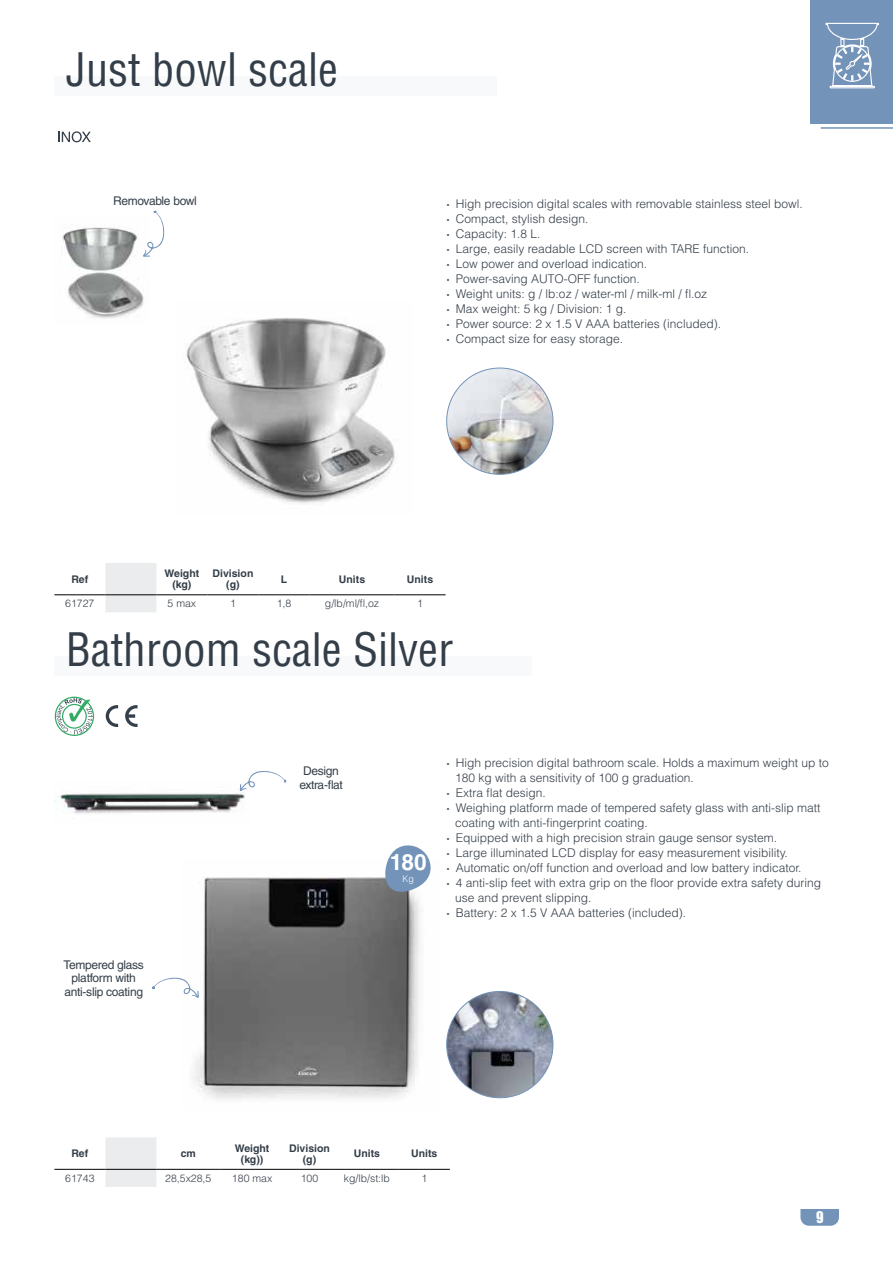
<style>
.page{position:relative;width:893px;height:1263px;background:#fff}
.page>*{position:absolute;margin:0;border:0;box-sizing:border-box;transform-origin:0 0}
.t1{font:condensed 45px "Helvetica LT Std";color:#343e48}
.t2{font:700 22.5px "Helvetica LT Std";color:#fff}
.t3{font:15px "Helvetica Inserat LT Std";color:#fff}
.t4{font:300 12px/15px "Helvetica LT Std";color:#343e48}
.t5{font:12px/13.5px "Helvetica LT Std";letter-spacing:-.025em;color:#343e48;text-align:center}
.t6{font:700 10.5px/10.8px "Helvetica LT Std";color:#343e48;text-align:center}
.t7{font:300 10.5px "Helvetica LT Std";color:#343e48}
.t8{font:300 9px "Helvetica LT Std";color:#fff}
.s1{font-weight:700}
</style>
<div class="page">
<div style="left:810px;top:0;width:83px;height:124px;background:#7493b9"></div>
<hr style="left:821px;top:127px;width:72px;height:2px;background:#7493b9">
<svg style="left:825px;top:22px;width:54px;height:67px"></svg>
<svg style="left:58px;top:131px;width:33px;height:11px"></svg>
<div style="left:54px;top:117px;width:41px;height:41px;border:1px solid #fff;border-radius:6px"></div>
<img style="left:186px;top:318px;width:209px;height:186px">
<img style="left:62px;top:227px;width:82px;height:92px">
<img style="left:447px;top:368px;width:106px;height:106px;border-radius:53px">
<div style="left:54px;top:76px;width:442px;height:20px;background:#f8f9fb"></div>
<div style="left:54px;top:656px;width:477px;height:19px;background:#f8f9fb"></div>
<svg style="left:54px;top:696px;width:41px;height:40px"></svg>
<svg style="left:106px;top:705px;width:12px;height:22px"></svg>
<svg style="left:125px;top:705px;width:13px;height:22px"></svg>
<div style="left:101px;top:696px;width:41px;height:41px;border:1px solid #fff;border-radius:6px"></div>
<img style="left:192px;top:877px;width:228px;height:222px">
<img style="left:54px;top:788px;width:191px;height:26px">
<img style="left:447px;top:991px;width:106px;height:107px;border-radius:53px">
<svg style="left:152px;top:977px;width:47px;height:21px"></svg>
<svg style="left:240px;top:771px;width:46px;height:20px"></svg>
<svg style="left:383px;top:845px;width:48px;height:50px"></svg>
<div style="left:105px;top:563px;width:51px;height:49px;background:#ebeced"></div>
<hr style="left:54px;top:594px;width:51px;height:1px;background:#000">
<hr style="left:105px;top:594px;width:51px;height:1px;background:#000">
<hr style="left:156px;top:594px;width:51px;height:1px;background:#000">
<hr style="left:207px;top:594px;width:51px;height:1px;background:#000">
<hr style="left:258px;top:594px;width:52px;height:1px;background:#000">
<hr style="left:310px;top:594px;width:85px;height:1px;background:#000">
<hr style="left:395px;top:594px;width:51px;height:1px;background:#000">
<div style="left:105px;top:1137px;width:51px;height:50px;background:#ebeced"></div>
<hr style="left:54px;top:1169px;width:51px;height:1px;background:#000">
<hr style="left:105px;top:1169px;width:51px;height:1px;background:#000">
<hr style="left:156px;top:1169px;width:64px;height:1px;background:#000">
<hr style="left:220px;top:1169px;width:64px;height:1px;background:#000">
<hr style="left:284px;top:1169px;width:51px;height:1px;background:#000">
<hr style="left:335px;top:1169px;width:64px;height:1px;background:#000">
<hr style="left:399px;top:1169px;width:51px;height:1px;background:#000">
<svg style="left:800px;top:1209px;width:39px;height:17px"></svg>
<svg style="left:143px;top:211px;width:22px;height:46px"></svg>
<h1 class="t1" style="left:66px;top:42px;width:274px">Just bowl scale</h1>
<p class="t5" style="left:113px;top:194px;width:85px">Removable bowl</p>
<p class="t4" style="left:446px;top:196px;width:358px"><span class="s1">·</span> High precision digital scales with removable stainless steel bowl. <span class="s1">·</span> Compact, stylish design.<br><span class="s1">·</span> Capacity: 1.8 L.<br><span class="s1">·</span> Large, easily readable LCD screen with TARE function.<br><span class="s1">·</span> Low power and overload indication.<br><span class="s1">·</span> Power-saving AUTO-OFF function.<br><span class="s1">·</span> Weight units: g / lb:oz / water-ml / milk-ml / fl.oz<br><span class="s1">·</span> Max weight: 5 kg / Division: 1 g.<br><span class="s1">·</span> Power source: 2 x 1.5 V AAA batteries (included).<br><span class="s1">·</span> Compact size for easy storage.</p>
<p class="t6" style="left:72px;top:573px;width:18px">Ref</p>
<p class="t6" style="left:165px;top:568px;width:36px">Weight (kg)</p>
<p class="t6" style="left:213px;top:568px;width:42px">Division (g)</p>
<p class="t6" style="left:281px;top:573px;width:8px">L</p>
<p class="t6" style="left:339px;top:573px;width:28px">Units</p>
<p class="t6" style="left:407px;top:573px;width:28px">Units</p>
<p class="t7" style="left:65px;top:597px;width:31px">61727</p>
<p class="t7" style="left:168px;top:597px;width:30px">5 max</p>
<p class="t7" style="left:230px;top:597px;width:7px">1</p>
<p class="t7" style="left:277px;top:597px;width:16px">1,8</p>
<p class="t7" style="left:325px;top:597px;width:56px">g/lb/ml/fl,oz</p>
<p class="t7" style="left:417px;top:597px;width:7px">1</p>
<h1 class="t1" style="left:66px;top:621px;width:389px">Bathroom scale Silver</h1>
<p class="t5" style="left:64px;top:958px;width:82px">Tempered glass platform with anti-slip coating</p>
<p class="t5" style="left:299px;top:764px;width:45px">Design extra-flat</p>
<h2 class="t2" style="left:390px;top:848px;width:38px">180</h2>
<p class="t8" style="left:402px;top:873px;width:13px">Kg</p>
<p class="t4" style="left:446px;top:755px;width:384px"><span class="s1">·</span> High precision digital bathroom scale. Holds a maximum weight up to</p>
<p class="t4" style="left:455px;top:770px;width:240px">180 kg with a sensitivity of 100 g graduation.</p>
<p class="t4" style="left:446px;top:785px;width:101px"><span class="s1">·</span> Extra flat design.</p>
<p class="t4" style="left:446px;top:800px;width:375px"><span class="s1">·</span> Weighing platform made of tempered safety glass with anti-slip matt</p>
<p class="t4" style="left:455px;top:815px;width:194px">coating with anti-fingerprint coating.</p>
<p class="t4" style="left:446px;top:830px;width:332px"><span class="s1">·</span> Equipped with a high precision strain gauge sensor system.</p>
<p class="t4" style="left:446px;top:845px;width:343px"><span class="s1">·</span> Large illuminated LCD display for easy measurement visibility.</p>
<p class="t4" style="left:446px;top:860px;width:357px"><span class="s1">·</span> Automatic on/off function and overload and low battery indicator.</p>
<p class="t4" style="left:446px;top:875px;width:376px"><span class="s1">·</span> 4 anti-slip feet with extra grip on the floor provide extra safety during</p>
<p class="t4" style="left:455px;top:890px;width:138px">use and prevent slipping.</p>
<p class="t4" style="left:446px;top:905px;width:241px"><span class="s1">·</span> Battery: 2 x 1.5 V AAA batteries (included).</p>
<p class="t6" style="left:72px;top:1148px;width:18px">Ref</p>
<p class="t6" style="left:181px;top:1148px;width:17px">cm</p>
<p class="t6" style="left:235px;top:1142px;width:36px">Weight (kg))</p>
<p class="t6" style="left:289px;top:1142px;width:42px">Division (g)</p>
<p class="t6" style="left:354px;top:1148px;width:28px">Units</p>
<p class="t6" style="left:411px;top:1148px;width:28px">Units</p>
<p class="t7" style="left:65px;top:1172px;width:31px">61743</p>
<p class="t7" style="left:165px;top:1172px;width:48px">28,5x28,5</p>
<p class="t7" style="left:232px;top:1172px;width:42px">180 max</p>
<p class="t7" style="left:301px;top:1172px;width:19px">100</p>
<p class="t7" style="left:344px;top:1172px;width:48px">kg/lb/st:lb</p>
<p class="t7" style="left:421px;top:1172px;width:7px">1</p>
<p class="t3" style="left:816px;top:1208px;width:9px">9</p>
</div>
